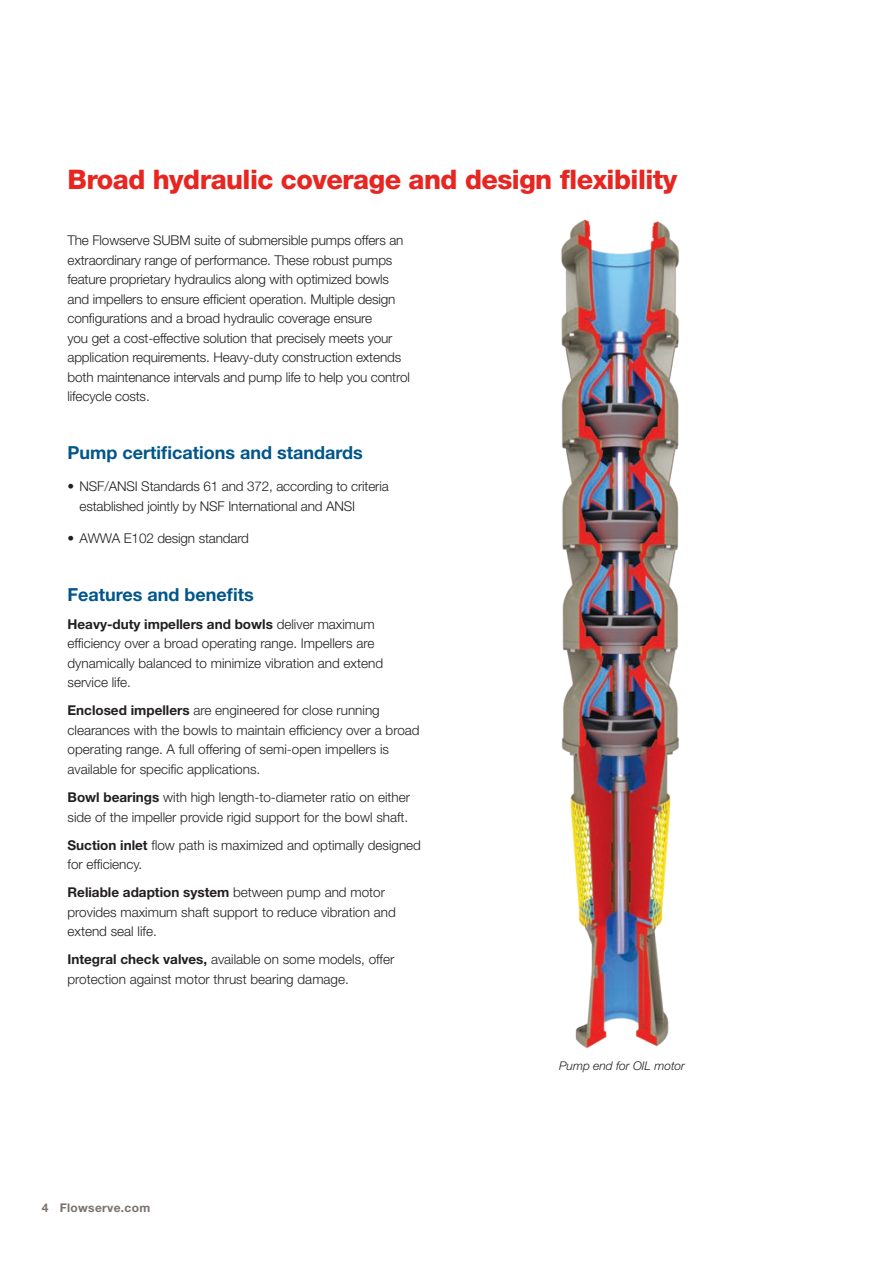
<style>
.page{position:relative;width:893px;height:1263px;background:#fff}
.page>*{position:absolute;margin:0;border:0;box-sizing:border-box;transform-origin:0 0}
.t1{font:800 27px "Helvetica Neue LT Std";letter-spacing:-.02em;color:#e72621}
.t2{font:700 18px "Helvetica Neue LT Std";color:#00568a}
.t3{font:300 13.5px/19.5px "Helvetica Neue LT Std";letter-spacing:-.01em;color:#231f20}
.t4{font:italic 300 12px "Helvetica Neue LT Std";color:#231f20}
.t5{font:700 12px "Helvetica Neue LT Std";letter-spacing:.025em;color:#79716c}
.s1{font-weight:700}
</style>
<div class="page">
<img style="left:561px;top:219px;width:118px;height:830px">
<h1 class="t1" style="left:68px;top:163px;width:611px">Broad hydraulic coverage and design flexibility</h1>
<p class="t3" style="left:68px;top:231px;width:344px">The Flowserve SUBM suite of submersible pumps offers an extraordinary range of performance. These robust pumps feature proprietary hydraulics along with optimized bowls and impellers to ensure efficient operation. Multiple design configurations and a broad hydraulic coverage ensure<br>you get a cost-effective solution that precisely meets your application requirements. Heavy-duty construction extends both maintenance intervals and pump life to help you control lifecycle costs.</p>
<h2 class="t2" style="left:68px;top:442px;width:297px">Pump certifications and standards</h2>
<p class="t3" style="left:79px;top:477px;width:311px;text-indent:-12px">• NSF/ANSI Standards 61 and 372, according to criteria established jointly by NSF International and ANSI</p>
<p class="t3" style="left:68px;top:528px;width:183px">• AWWA E102 design standard</p>
<h2 class="t2" style="left:68px;top:583px;width:188px">Features and benefits</h2>
<p class="t3" style="left:68px;top:614px;width:317px"><span class="s1">Heavy-duty impellers and bowls</span> deliver maximum efficiency over a broad operating range. Impellers are dynamically balanced to minimize vibration and extend service life.</p>
<p class="t3" style="left:68px;top:701px;width:354px"><span class="s1">Enclosed impellers</span> are engineered for close running clearances with the bowls to maintain efficiency over a broad operating range. A full offering of semi-open impellers is available for specific applications.</p>
<p class="t3" style="left:68px;top:787px;width:344px"><span class="s1">Bowl bearings</span> with high length-to-diameter ratio on either side of the impeller provide rigid support for the bowl shaft.</p>
<p class="t3" style="left:68px;top:835px;width:355px"><span class="s1">Suction inlet</span> flow path is maximized and optimally designed for efficiency.</p>
<p class="t3" style="left:68px;top:882px;width:330px"><span class="s1">Reliable adaption system</span> between pump and motor provides maximum shaft support to reduce vibration and extend seal life.</p>
<p class="t3" style="left:68px;top:949px;width:328px"><span class="s1">Integral check valves,</span> available on some models, offer protection against motor thrust bearing damage.</p>
<p class="t5" style="left:42px;top:1201px;width:110px">4 Flowserve.com</p>
<p class="t4" style="left:559px;top:1059px;width:128px">Pump end for OIL motor</p>
</div>
